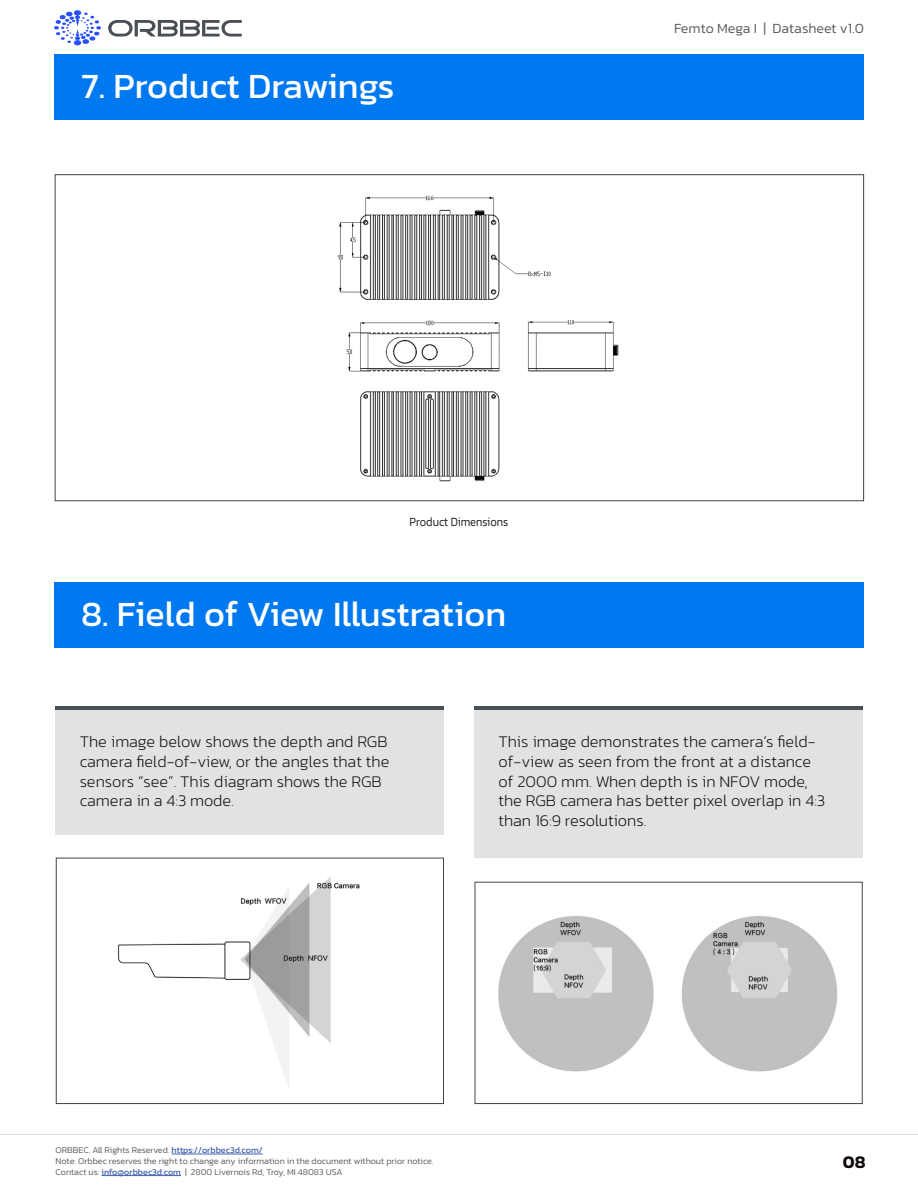
<style>
.page{position:relative;width:918px;height:1188px;background:#fff}
.page>*{position:absolute;margin:0;border:0;box-sizing:border-box;transform-origin:0 0}
.t1{font:36px "Kanit";color:#fff}
.t2{font:600 18px "Kanit";color:#0f090c}
.t3{font:200 16.5px/19.8px "Kanit";color:#040503}
.t4{font:300 14.25px "Kanit";color:#5d5f5e}
.t5{font:300 12.75px "Kanit";color:#231f20;scale:.88 1}
.t6{font:300 9px "Kanit";color:#5d5f5e}
.s1{font-weight:400;color:#4160ac}
</style>
<div class="page">
<svg style="left:108px;top:20px;width:134px;height:17px"></svg>
<svg style="left:54px;top:10px;width:47px;height:35px"></svg>
<hr style="left:0;top:1134px;width:918px;height:1px;background:#d9d9d9">
<hr style="left:172px;top:1154px;width:91px;height:1px;background:#4160ac">
<hr style="left:101px;top:1175px;width:80px;height:1px;background:#4160ac">
<div style="left:54px;top:54px;width:810px;height:66px;background:#0078f0"></div>
<div style="left:55px;top:706px;width:389px;height:129px;background:#e0e2e3"></div>
<hr style="left:55px;top:706px;width:389px;height:3px;background:#495055">
<img style="left:337px;top:195px;width:282px;height:287px">
<div style="left:54px;top:582px;width:810px;height:66px;background:#0078f0"></div>
<div style="left:56px;top:858px;width:388px;height:246px;border:1px solid #231f20"></div>
<img style="left:118px;top:877px;width:242px;height:210px">
<div style="left:474px;top:706px;width:389px;height:152px;background:#e0e2e3"></div>
<hr style="left:474px;top:706px;width:389px;height:3px;background:#495055">
<div style="left:475px;top:882px;width:388px;height:222px;border:1px solid #231f20"></div>
<img style="left:498px;top:916px;width:339px;height:156px">
<p class="t1" style="left:81px;top:60px;width:315px">7. Product Drawings</p>
<p class="t5" style="left:410px;top:513px;width:114px">Product Dimensions</p>
<p class="t1" style="left:81px;top:588px;width:427px">8. Field of View Illustration</p>
<p class="t4" style="left:674px;top:18px;width:191px">Femto Mega I | Datasheet v1.0</p>
<p class="t3" style="left:80px;top:732px;width:311px">The image below shows the depth and RGB camera field-of-view, or the angles that the sensors “see”. This diagram shows the RGB camera in a 4:3 mode.</p>
<p class="t3" style="left:499px;top:732px;width:328px">This image demonstrates the camera’s field&shy;of-view as seen from the front at a distance of 2000 mm. When depth is in NFOV mode, the RGB camera has better pixel overlap in 4:3 than 16:9 resolutions.</p>
<p class="t6" style="left:56px;top:1144px;width:209px">ORBBEC. All Rights Reserved. <span class="s1">https://orbbec3d.com/</span></p>
<p class="t6" style="left:56px;top:1155px;width:380px">Note: Orbbec reserves the right to change any information in the document without prior notice.</p>
<p class="t6" style="left:56px;top:1165px;width:289px">Contact us: <span class="s1">info@orbbec3d.com</span> | 2800 Livernois Rd, Troy, MI 48083 USA</p>
<p class="t2" style="left:843px;top:1148px;width:24px">08</p>
</div>
